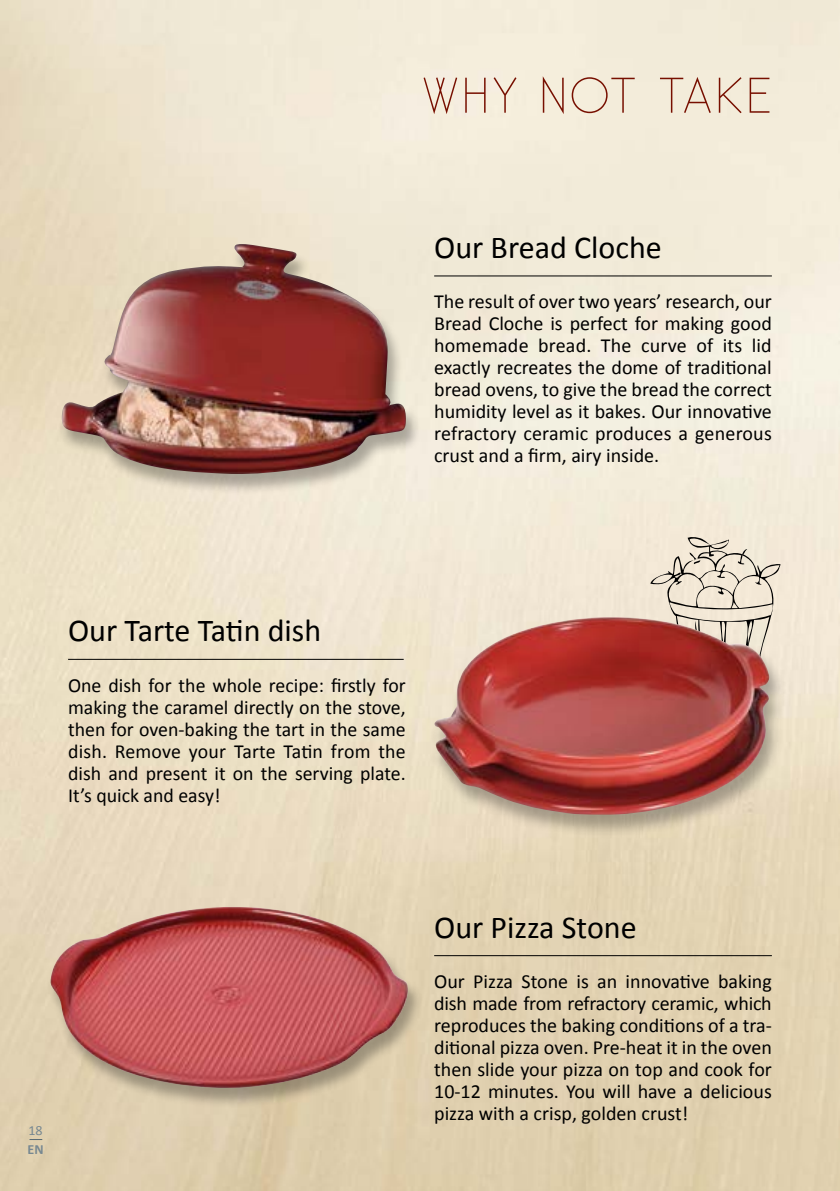
<style>
.page{position:relative;width:840px;height:1191px;background:#fff}
.page>*{position:absolute;margin:0;border:0;box-sizing:border-box;transform-origin:0 0}
.t1{font:300 50px "Existence";letter-spacing:.04em;color:#770f00}
.t2{font:32px "Calibri";color:#000}
.t3{font:20px/22px "Calibri";color:#000;text-align:justify}
.t4{font:14px "Calibri";color:#778891}
.t5{font:700 14px "Calibri";color:#778891}
</style>
<div class="page">
<img style="left:0;top:0;width:839px;height:1191px">
<svg style="left:29px;top:1139px;width:13px;height:1px"></svg>
<svg style="left:650px;top:536px;width:135px;height:80px;background:#dcd2c2"></svg>
<div style="left:429px;top:616px;width:357px;height:221px;background:#000;opacity:.3"></div>
<img style="left:433px;top:617px;width:336px;height:198px">
<hr style="left:434px;top:276px;width:337px;height:1px;background:#000">
<hr style="left:68px;top:659px;width:335px;height:1px;background:#000">
<hr style="left:434px;top:955px;width:337px;height:1px;background:#000">
<div style="left:47px;top:908px;width:375px;height:201px;background:#000;opacity:.3"></div>
<img style="left:50px;top:907px;width:358px;height:182px">
<div style="left:58px;top:246px;width:363px;height:249px;background:#000;opacity:.3"></div>
<img style="left:62px;top:244px;width:344px;height:231px">
<h1 class="t1" style="left:421px;top:58px;width:352px">WHY NOT TAKE</h1>
<h2 class="t2" style="left:434px;top:227px;width:229px">Our Bread Cloche</h2>
<p class="t3" style="left:434px;top:291px;width:339px">The result of over two years’ research, our Bread Cloche is perfect for making good homemade bread. The curve of its lid exactly recreates the dome of traditional bread ovens, to give the bread the correct humidity level as it bakes. Our innovative refractory ceramic produces a generous crust and a firm, airy inside.</p>
<h2 class="t2" style="left:68px;top:610px;width:254px">Our Tarte Tatin dish</h2>
<p class="t3" style="left:68px;top:674px;width:339px">One dish for the whole recipe: firstly for making the caramel directly on the stove, then for oven-baking the tart in the same dish. Remove your Tarte Tatin from the dish and present it on the serving plate.<br>It’s quick and easy!</p>
<p class="t4" style="left:29px;top:1122px;width:16px">18</p>
<p class="t5" style="left:28px;top:1140px;width:18px">EN</p>
<h2 class="t2" style="left:434px;top:906px;width:204px">Our Pizza Stone</h2>
<p class="t3" style="left:434px;top:970px;width:339px">Our Pizza Stone is an innovative baking dish made from refractory ceramic, which reproduces the baking conditions of a tra&shy;ditional pizza oven. Pre-heat it in the oven then slide your pizza on top and cook for 10-12 minutes. You will have a delicious pizza with a crisp, golden crust!</p>
</div>
